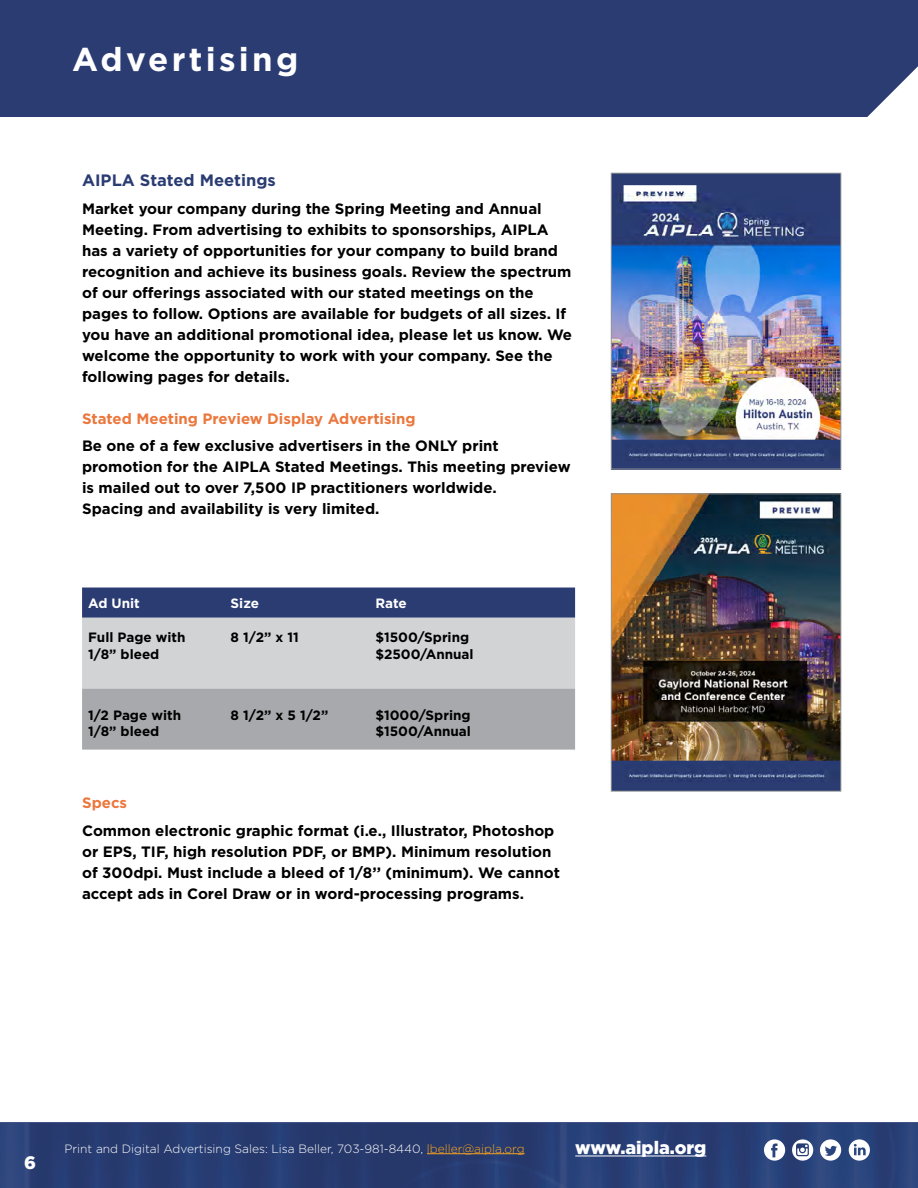
<style>
.page{position:relative;width:918px;height:1188px;background:#fff}
.page>*{position:absolute;margin:0;border:0;box-sizing:border-box;transform-origin:0 0}
.t1{font:700 33px "Gotham";letter-spacing:.1em;color:#fff}
.t2{font:900 18px "Gotham";color:#fff}
.t3{font:700 16.5px "Gotham";color:#2b3c73}
.t4{font:700 15px/21px "Gotham";color:#000}
.t5{font:700 15px "Gotham";color:#eb773d}
.t6{font:700 13.5px/16.5px "Gotham";color:#000}
.t7{font:700 13.5px "Gotham";color:#fff}
.t8{font:300 12px "Gotham";color:#fff}
.s1{color:#f9a51e}
</style>
<div class="page">
<div style="left:0;top:1122px;width:918px;height:66px;background:#2b3c73"></div>
<hr style="left:575px;top:1156px;width:131px;height:1px;background:#fff">
<svg style="left:764px;top:1139px;width:21px;height:22px"></svg>
<svg style="left:820px;top:1139px;width:21px;height:22px"></svg>
<hr style="left:427px;top:1153px;width:98px;height:1px;background:#f9a51e">
<svg style="left:849px;top:1139px;width:21px;height:22px"></svg>
<svg style="left:792px;top:1139px;width:21px;height:22px"></svg>
<div style="left:0;top:0;width:918px;height:117px;background:#2b3c73"></div>
<svg style="left:82px;top:588px;width:493px;height:162px;background:#a3a7b3"></svg>
<img style="left:613px;top:495px;width:226px;height:295px">
<div style="left:611px;top:493px;width:230px;height:299px;border:1px solid #939598"></div>
<img style="left:613px;top:175px;width:226px;height:292px">
<div style="left:611px;top:173px;width:230px;height:296px;border:1px solid #939598"></div>
<svg style="left:867px;top:66px;width:51px;height:51px"></svg>
<h1 class="t1" style="left:72px;top:38px;width:228px">Advertising</h1>
<p class="t3" style="left:82px;top:169px;width:195px">AIPLA Stated Meetings</p>
<p class="t4" style="left:82px;top:198px;width:491px">Market your company during the Spring Meeting and Annual Meeting. From advertising to exhibits to sponsorships, AIPLA has a variety of opportunities for your company to build brand recognition and achieve its business goals. Review the spectrum of our offerings associated with our stated meetings on the pages to follow. Options are available for budgets of all sizes. If you have an additional promotional idea, please let us know. We welcome the opportunity to work with your company. See the following pages for details.</p>
<p class="t5" style="left:82px;top:408px;width:335px">Stated Meeting Preview Display Advertising</p>
<p class="t4" style="left:82px;top:436px;width:490px">Be one of a few exclusive advertisers in the ONLY print promotion for the AIPLA Stated Meetings. This meeting preview is mailed out to over 7,500 IP practitioners worldwide.<br>Spacing and availability is very limited.</p>
<p class="t7" style="left:88px;top:594px;width:53px">Ad Unit</p>
<p class="t7" style="left:231px;top:594px;width:30px">Size</p>
<p class="t7" style="left:375px;top:594px;width:33px">Rate</p>
<p class="t6" style="left:88px;top:629px;width:99px">Full Page with<br>1/8” bleed</p>
<p class="t6" style="left:231px;top:629px;width:70px">8 1/2” x 11</p>
<p class="t6" style="left:375px;top:629px;width:100px">$1500/Spring $2500/Annual</p>
<p class="t6" style="left:88px;top:706px;width:95px">1/2 Page with<br>1/8” bleed</p>
<p class="t6" style="left:231px;top:706px;width:99px">8 1/2” x 5 1/2”</p>
<p class="t6" style="left:375px;top:706px;width:97px">$1000/Spring $1500/Annual</p>
<p class="t5" style="left:82px;top:793px;width:47px">Specs</p>
<p class="t4" style="left:82px;top:820px;width:479px">Common electronic graphic format (i.e., Illustrator, Photoshop or EPS, TIF, high resolution PDF, or BMP). Minimum resolution of 300dpi. Must include a bleed of 1/8’’ (minimum). We cannot accept ads in Corel Draw or in word-processing programs.</p>
<p class="t2" style="left:24px;top:1150px;width:13px">6</p>
<p class="t8" style="left:64px;top:1141px;width:462px">Print and Digital Advertising Sales: Lisa Beller, 703-981-8440, <span class="s1">lbeller@aipla.org</span></p>
<p class="t2" style="left:575px;top:1135px;width:133px">www.aipla.org</p>
</div>
